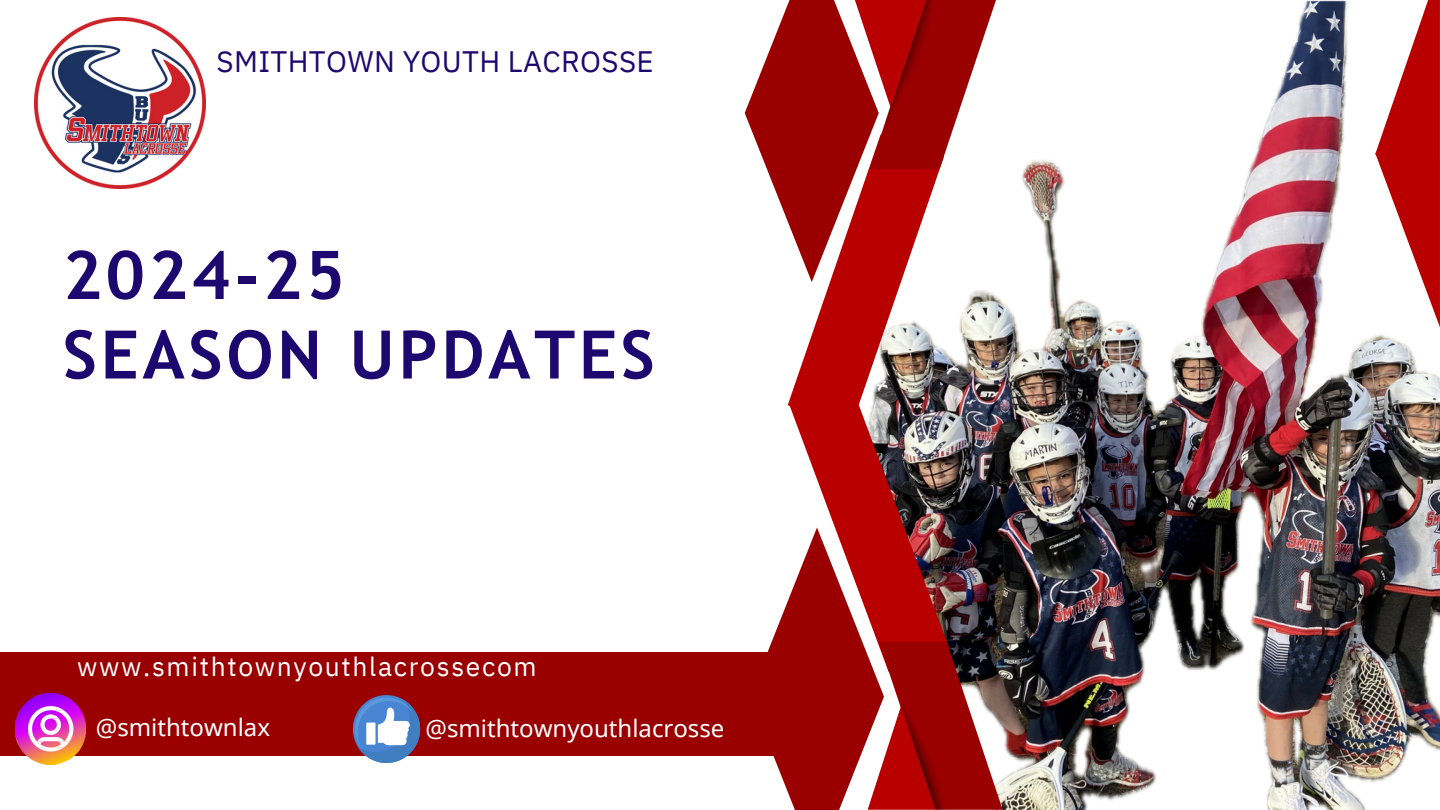
<style>
.page{position:relative;width:1440px;height:810px;background:#fff}
.page>*{position:absolute;margin:0;border:0;box-sizing:border-box;transform-origin:0 0}
.t1{font:700 67px/79.5px "Trebuchet MS";letter-spacing:.055em;color:#1c086f}
.t2{font:29.5px "IBM Plex Sans";letter-spacing:.01em;color:#1c086f}
.t3{font:26.5px "IBM Plex Sans";letter-spacing:.06em;color:#fff}
.t4{font:24px "Noto Sans";color:#fff}
</style>
<div class="page">
<div style="left:0;top:652px;width:817px;height:104px;background:#9a0000"></div>
<img style="left:950px;top:0;width:490px;height:810px">
<img style="left:788px;top:282px;width:162px;height:245px">
<svg style="left:1375px;top:0;width:65px;height:327px"></svg>
<svg style="left:767px;top:527px;width:236px;height:283px"></svg>
<svg style="left:745px;top:0;width:251px;height:282px"></svg>
<img style="left:34px;top:17px;width:171px;height:171px">
<img style="left:15px;top:694px;width:71px;height:70px">
<svg style="left:28px;top:706px;width:45px;height:46px;background:#e882da"></svg>
<svg style="left:353px;top:695px;width:67px;height:68px"></svg>
<p class="t2" style="left:217px;top:42px;width:439px">SMITHTOWN YOUTH LACROSSE</p>
<h2 class="t1" style="left:63px;top:235px;width:594px">2024-25<br>SEASON UPDATES</h2>
<h1 class="t3" style="left:77px;top:649px;width:461px">www.smithtownyouthlacrossecom</h1>
<p class="t4" style="left:96px;top:711px;width:176px">@smithtownlax</p>
<p class="t4" style="left:425px;top:711px;width:301px">@smithtownyouthlacrosse</p>
</div>
